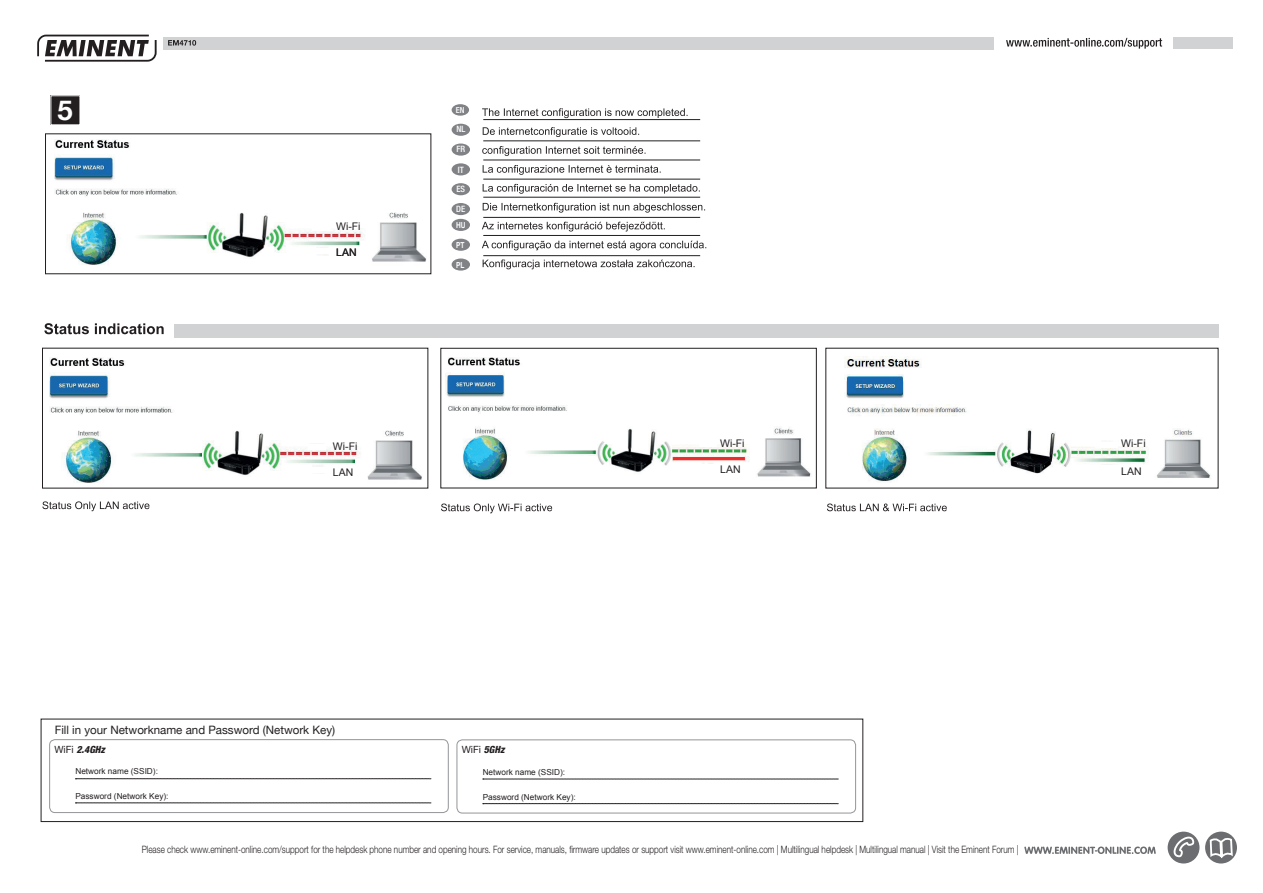
<style>
.page{position:relative;width:1263px;height:893px;background:#fff}
.page>*{position:absolute;margin:0;border:0;box-sizing:border-box;transform-origin:0 0}
.t1{font:700 27.3px "Helvetica Neue";color:#fff}
.t2{font:11.55px "Helvetica Neue";color:#231f20}
.t3{font:10.5px "Arial";color:#231f20}
.t4{font:300 10.2px "Helvetica Neue";color:#231f20;scale:.8 1}
.t5{font:italic 800 condensed 9.9px "Helvetica Neue";color:#231f20}
.t6{font:9.9px "Helvetica Neue";color:#231f20}
.t7{font:500 condensed 8.7px "Helvetica Neue";color:#fff}
.t8{font:8.25px "Arial";color:#231f20}
.t9{font:700 8.25px "Arial";color:#fff;scale:.8 1}
.t10{font:500 condensed 8.25px "Helvetica Neue";color:#fff}
.s1{font-weight:400;font-style:normal;font-stretch:normal}
.s2{font-weight:800;font-style:italic;font-stretch:condensed}
</style>
<div class="page">
<div style="left:163px;top:37px;width:831px;height:13px;background:#d1d2d4"></div>
<div style="left:1174px;top:37px;width:59px;height:11px;background:#d1d2d4"></div>
<svg style="left:37px;top:35px;width:120px;height:27px"></svg>
<svg style="left:1006px;top:38px;width:156px;height:11px"></svg>
<svg style="left:168px;top:40px;width:28px;height:6px"></svg>
<svg style="left:483px;top:259px;width:212px;height:10px"></svg>
<svg style="left:482px;top:241px;width:224px;height:9px"></svg>
<svg style="left:482px;top:222px;width:183px;height:10px"></svg>
<svg style="left:483px;top:203px;width:222px;height:10px"></svg>
<svg style="left:483px;top:184px;width:217px;height:10px"></svg>
<svg style="left:483px;top:165px;width:178px;height:10px"></svg>
<svg style="left:482px;top:146px;width:163px;height:10px"></svg>
<svg style="left:483px;top:127px;width:156px;height:10px"></svg>
<svg style="left:482px;top:108px;width:206px;height:10px"></svg>
<svg style="left:44px;top:323px;width:120px;height:11px"></svg>
<svg style="left:42px;top:501px;width:107px;height:10px"></svg>
<svg style="left:827px;top:503px;width:120px;height:8px"></svg>
<svg style="left:441px;top:503px;width:111px;height:10px"></svg>
<div style="left:452px;top:104px;width:17px;height:12px;background:#808285;border-radius:50%"></div>
<div style="left:51px;top:96px;width:29px;height:29px;background:#231f20"></div>
<div style="left:41px;top:719px;width:822px;height:103px;border:1px solid #231f20"></div>
<div style="left:49px;top:739px;width:399px;height:74px;border:1px solid #939598;border-radius:5px"></div>
<svg style="left:75px;top:778px;width:356px;height:1px"></svg>
<svg style="left:75px;top:803px;width:356px;height:1px"></svg>
<div style="left:457px;top:740px;width:399px;height:73px;border:1px solid #939598;border-radius:5px"></div>
<svg style="left:483px;top:779px;width:355px;height:1px"></svg>
<svg style="left:483px;top:803px;width:355px;height:1px"></svg>
<svg style="left:1024px;top:846px;width:132px;height:8px"></svg>
<div style="left:1205px;top:832px;width:32px;height:31px;background:#6c6d70;border-radius:50%"></div>
<svg style="left:1208px;top:831px;width:25px;height:33px"></svg>
<div style="left:1167px;top:832px;width:32px;height:31px;background:#6c6d70;border-radius:50%"></div>
<svg style="left:1173px;top:836px;width:21px;height:21px"></svg>
<div style="left:174px;top:324px;width:1044px;height:14px;background:#d1d2d4"></div>
<hr style="left:483px;top:119px;width:217px;height:1px;background:#231f20">
<hr style="left:483px;top:141px;width:217px;height:1px;background:#231f20">
<hr style="left:483px;top:160px;width:217px;height:1px;background:#231f20">
<hr style="left:483px;top:179px;width:217px;height:1px;background:#231f20">
<hr style="left:483px;top:197px;width:217px;height:1px;background:#231f20">
<hr style="left:483px;top:217px;width:217px;height:1px;background:#231f20">
<hr style="left:483px;top:235px;width:217px;height:1px;background:#231f20">
<hr style="left:483px;top:255px;width:217px;height:1px;background:#231f20">
<div style="left:452px;top:144px;width:18px;height:12px;background:#808285;border-radius:50%"></div>
<div style="left:452px;top:163px;width:18px;height:12px;background:#808285;border-radius:50%"></div>
<div style="left:452px;top:124px;width:18px;height:12px;background:#808285;border-radius:50%"></div>
<div style="left:452px;top:203px;width:18px;height:12px;background:#808285;border-radius:50%"></div>
<div style="left:452px;top:183px;width:18px;height:12px;background:#808285;border-radius:50%"></div>
<div style="left:452px;top:219px;width:18px;height:12px;background:#808285;border-radius:50%"></div>
<div style="left:452px;top:258px;width:18px;height:13px;background:#808285;border-radius:50%"></div>
<div style="left:452px;top:239px;width:18px;height:12px;background:#808285;border-radius:50%"></div>
<img style="left:54px;top:139px;width:372px;height:126px">
<div style="left:312px;top:225px;width:18px;height:6px;background:#fff"></div>
<div style="left:313px;top:248px;width:18px;height:5px;background:#fff"></div>
<img style="left:50px;top:357px;width:372px;height:126px">
<img style="left:845px;top:357px;width:365px;height:125px">
<img style="left:445px;top:357px;width:366px;height:123px">
<div style="left:440px;top:348px;width:377px;height:140px;border:1px solid #231f20"></div>
<div style="left:308px;top:444px;width:18px;height:6px;background:#fff"></div>
<div style="left:309px;top:467px;width:18px;height:6px;background:#fff"></div>
<div style="left:699px;top:441px;width:18px;height:5px;background:#fff"></div>
<div style="left:700px;top:464px;width:18px;height:5px;background:#fff"></div>
<div style="left:1100px;top:442px;width:18px;height:6px;background:#fff"></div>
<div style="left:1101px;top:465px;width:18px;height:5px;background:#fff"></div>
<h1 class="t1" style="left:58px;top:89px;width:17px">5</h1>
<p class="t10" style="left:456px;top:105px;width:10px">EN</p>
<p class="t7" style="left:456px;top:124px;width:10px">NL</p>
<p class="t3" style="left:336px;top:220px;width:26px">Wi-Fi</p>
<p class="t3" style="left:336px;top:246px;width:22px">LAN</p>
<p class="t7" style="left:456px;top:144px;width:10px">FR</p>
<p class="t7" style="left:458px;top:165px;width:7px">IT</p>
<p class="t7" style="left:456px;top:184px;width:10px">ES</p>
<p class="t9" style="left:456px;top:219px;width:13px">HU</p>
<p class="t9" style="left:456px;top:259px;width:12px">PL</p>
<p class="t7" style="left:456px;top:204px;width:11px">DE</p>
<p class="t9" style="left:456px;top:239px;width:12px">PT</p>
<p class="t3" style="left:333px;top:439px;width:26px">Wi-Fi</p>
<p class="t3" style="left:720px;top:436px;width:26px">Wi-Fi</p>
<p class="t3" style="left:1121px;top:436px;width:26px">Wi-Fi</p>
<p class="t3" style="left:333px;top:466px;width:22px">LAN</p>
<p class="t3" style="left:720px;top:462px;width:22px">LAN</p>
<p class="t3" style="left:1121px;top:465px;width:22px">LAN</p>
<p class="t2" style="left:55px;top:722px;width:282px">Fill in your Networkname and Password (Network Key)</p>
<p class="t5" style="left:54px;top:743px;width:52px"><span class="s1">WiFi</span> 2.4GHz</p>
<p class="t8" style="left:75px;top:766px;width:84px">Network name (SSID):</p>
<p class="t8" style="left:75px;top:791px;width:95px">Password (Network Key):</p>
<p class="t6" style="left:462px;top:742px;width:44px">WiFi <span class="s2">5GHz</span></p>
<p class="t8" style="left:483px;top:766px;width:84px">Network name (SSID):</p>
<p class="t8" style="left:483px;top:792px;width:95px">Password (Network Key):</p>
<p class="t4" style="left:142px;top:841px;width:1097px">Please check www.eminent-online.com/support for the helpdesk phone number and opening hours. For service, manuals, firmware updates or support visit www.eminent-online.com | Multilingual helpdesk | Multilingual manual | Visit the Eminent Forum |</p>
</div>
